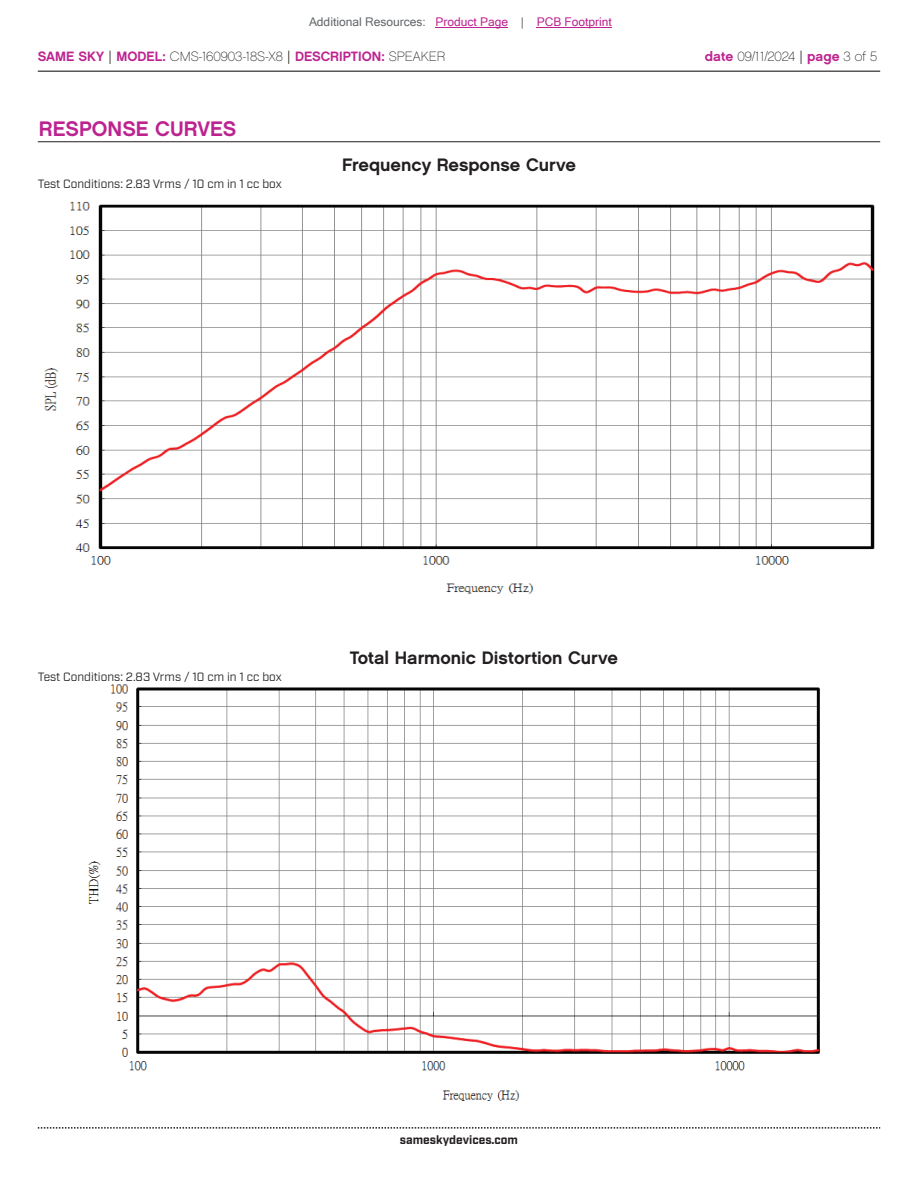
<style>
.page{position:relative;width:918px;height:1188px;background:#fff}
.page>*{position:absolute;margin:0;border:0;box-sizing:border-box;transform-origin:0 0}
.t1{font:21px "Chalet New York Nineteen Sixty";color:#bd238f}
.t2{font:18px "Chalet New York Nineteen Sixty";color:#231f20}
.t3{font:13.5px "Chalet New York Nineteen Sixty";color:#bd238f}
.t4{font:13.5px "Chalet Paris Nineteen Sixty";letter-spacing:-.005em;color:#231f20}
.t5{font:12px "Industry";color:#231f20}
.t6{font:12px "Microsoft Sans Serif";color:#bd238f}
.t7{font:700 12px "Industry";color:#231f20}
.s1{color:#63676b}
.s2{font-family:"Industry";color:#231f20}
.s3{font-family:"Chalet Paris Nineteen Sixty";color:#231f20}
.s4{font-family:"Chalet New York Nineteen Sixty";color:#bd238f}
.s5{font-family:"Industry"}
</style>
<div class="page">
<hr style="left:38px;top:71px;width:842px;height:1px;background:#231f20">
<svg style="left:38px;top:1127px;width:842px;height:2px"></svg>
<img style="left:44px;top:201px;width:831px;height:393px">
<hr style="left:38px;top:141px;width:842px;height:1px;background:#231f20">
<img style="left:88px;top:684px;width:732px;height:417px">
<hr style="left:436px;top:27px;width:72px;height:1px;background:#bd238f">
<hr style="left:537px;top:27px;width:75px;height:1px;background:#bd238f">
<p class="t6" style="left:309px;top:15px;width:304px"><span class="s1">Additional Resources:</span> Product Page <span class="s1">|</span> PCB Footprint</p>
<p class="t3" style="left:38px;top:47px;width:409px">SAME SKY <span class="s2">|</span> MODEL: <span class="s3">CMS-160903-18S-X8</span> <span class="s2">|</span> DESCRIPTION: <span class="s3">SPEAKER</span></p>
<p class="t4" style="left:705px;top:48px;width:174px"><span class="s4">date</span> 09/11/2024 <span class="s5">|</span> <span class="s4">page</span> 3 of 5</p>
<h1 class="t1" style="left:39px;top:115px;width:199px">RESPONSE CURVES</h1>
<p class="t5" style="left:38px;top:176px;width:245px">Test Conditions: 2.83 Vrms / 10 cm in 1 cc box</p>
<h2 class="t2" style="left:342px;top:153px;width:235px">Frequency Response Curve</h2>
<p class="t5" style="left:38px;top:669px;width:245px">Test Conditions: 2.83 Vrms / 10 cm in 1 cc box</p>
<h2 class="t2" style="left:350px;top:646px;width:270px">Total Harmonic Distortion Curve</h2>
<p class="t7" style="left:400px;top:1132px;width:120px">sameskydevices.com</p>
</div>
